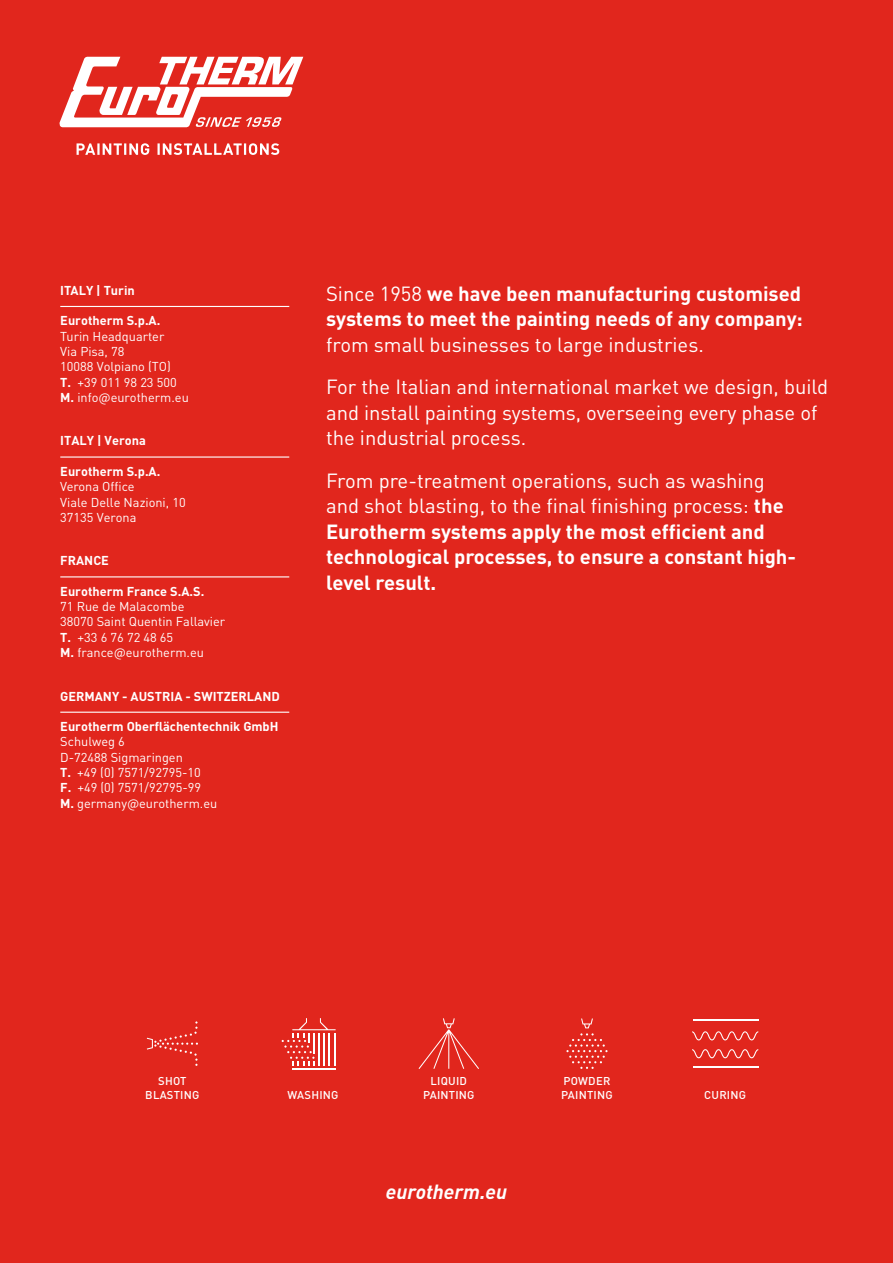
<style>
.page{position:relative;width:893px;height:1263px;background:#e1261d}
.page>*{position:absolute;margin:0;border:0;box-sizing:border-box;transform-origin:0 0}
.t1{font:700 20.25px/25.5px "DIN Pro";color:#fff}
.t2{font:20.25px/42.5px "DIN Pro";color:#fff}
.t3{font:italic 700 20.25px "DIN Pro";color:#fff}
.t4{font:12.75px/15.3px "DIN Pro";color:#fff}
.t5{font:700 12.75px "DIN Pro";color:#fff}
.t6{font:500 11.25px/13.5px "DIN Pro";letter-spacing:.02em;color:#fff;text-align:center}
.s1{font-weight:700}
.s2{font-weight:400}
</style>
<div class="page">
<svg style="left:77px;top:143px;width:202px;height:12px"></svg>
<svg style="left:59px;top:57px;width:244px;height:70px"></svg>
<svg style="left:147px;top:1021px;width:51px;height:45px"></svg>
<hr style="left:292px;top:1068px;width:44px;height:1px;background:#fff">
<svg style="left:282px;top:1018px;width:54px;height:48px"></svg>
<svg style="left:419px;top:1018px;width:60px;height:51px"></svg>
<svg style="left:692px;top:1031px;width:66px;height:9px"></svg>
<svg style="left:692px;top:1049px;width:66px;height:9px"></svg>
<hr style="left:693px;top:1020px;width:65px;height:1px;background:#fff">
<hr style="left:693px;top:1066px;width:65px;height:1px;background:#fff">
<svg style="left:566px;top:1018px;width:42px;height:51px"></svg>
<hr style="left:60px;top:306px;width:229px;height:1px;background:#fff">
<hr style="left:60px;top:456px;width:229px;height:2px;background:#fff">
<hr style="left:60px;top:576px;width:229px;height:1px;background:#fff">
<hr style="left:60px;top:712px;width:229px;height:1px;background:#fff">
<p class="t5" style="left:60px;top:281px;width:76px">ITALY | Turin</p>
<p class="t5" style="left:60px;top:312px;width:102px">Eurotherm S.p.A.</p>
<p class="t4" style="left:60px;top:327px;width:130px">Turin Headquarter<br>Via Pisa, 78<br>10088 Volpiano (TO)<br><span class="s1">T.</span> +39 011 98 23 500<br><span class="s1">M.</span> info@eurotherm.eu</p>
<p class="t5" style="left:60px;top:432px;width:87px">ITALY | Verona</p>
<p class="t5" style="left:60px;top:463px;width:102px">Eurotherm S.p.A.</p>
<p class="t4" style="left:60px;top:478px;width:127px">Verona Office<br>Viale Delle Nazioni, 10<br>37135 Verona</p>
<p class="t5" style="left:60px;top:552px;width:50px">FRANCE</p>
<p class="t5" style="left:60px;top:583px;width:146px">Eurotherm France S.A.S.</p>
<p class="t4" style="left:60px;top:598px;width:166px">71 Rue de Malacombe<br>38070 Saint Quentin Fallavier<br><span class="s1">T.</span> +33 6 76 72 48 65<br><span class="s1">M.</span> france@eurotherm.eu</p>
<p class="t5" style="left:60px;top:687px;width:221px">GERMANY - AUSTRIA - SWITZERLAND</p>
<p class="t5" style="left:60px;top:718px;width:220px">Eurotherm Oberflächentechnik GmbH</p>
<p class="t4" style="left:60px;top:733px;width:159px">Schulweg 6<br>D-72488 Sigmaringen<br><span class="s1">T.</span> +49 (0) 7571/92795-10<br><span class="s1">F.</span> +49 (0) 7571/92795-99<br><span class="s1">M.</span> germany@eurotherm.eu</p>
<h1 class="t1" style="left:326px;top:278px;width:478px"><span class="s2">Since 1958</span> we have been manufacturing customised systems to meet the painting needs of any company:</h1>
<h1 class="t2" style="left:326px;top:321px;width:504px">from small businesses to large industries.<br>For the Italian and international market we design, build</h1>
<h1 class="t2" style="left:326px;top:397px;width:493px;line-height:25.5px">and install painting systems, overseeing every phase of the industrial process.</h1>
<h1 class="t1" style="left:326px;top:465px;width:472px"><span class="s2">From pre-treatment operations, such as washing and shot blasting, to the final finishing process:</span> the Eurotherm systems apply the most efficient and technological processes, to ensure a constant high&shy;level result.</h1>
<p class="t6" style="left:145px;top:1073px;width:56px">SHOT<br>BLASTING</p>
<p class="t6" style="left:287px;top:1087px;width:53px">WASHING</p>
<p class="t6" style="left:423px;top:1073px;width:53px">LIQUID<br>PAINTING</p>
<h1 class="t3" style="left:386px;top:1175px;width:123px">eurotherm.eu</h1>
<p class="t6" style="left:561px;top:1073px;width:53px;text-align:left">POWDER<br>PAINTING</p>
<p class="t6" style="left:704px;top:1087px;width:43px">CURING</p>
</div>
